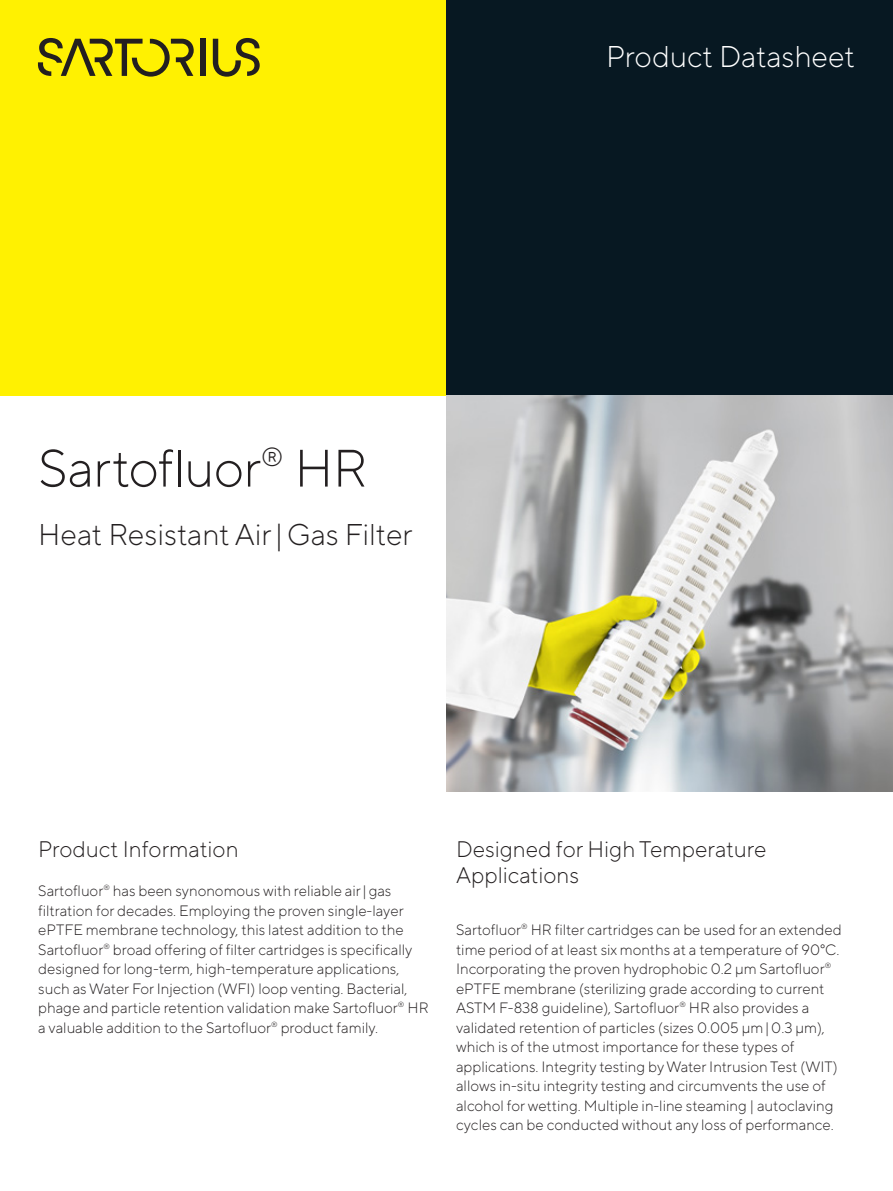
<style>
.page{position:relative;width:893px;height:1191px;background:#fff}
.page>*{position:absolute;margin:0;border:0;box-sizing:border-box;transform-origin:0 0}
.t1{font:300 52.5px "TT Norms Pro";letter-spacing:-.01em;color:#231f20}
.t2{font:300 30px "TT Norms Pro";color:#231f20}
.t3{font:300 30px "TT Norms Pro";color:#fff}
.t4{font:300 22.5px/26px "TT Norms Pro";color:#231f20}
.t5{font:300 15px/19.5px "TT Norms Pro";color:#231f20}
</style>
<div class="page">
<div style="left:0;top:0;width:446px;height:395px;background:#fff101"></div>
<div style="left:446px;top:0;width:447px;height:395px;background:#071822"></div>
<div style="left:200px;top:39px;width:5px;height:37px;background:#231f20"></div>
<svg style="left:213px;top:38px;width:47px;height:39px"></svg>
<svg style="left:38px;top:38px;width:156px;height:39px"></svg>
<img style="left:446px;top:395px;width:447px;height:396px">
<h2 class="t3" style="left:606px;top:35px;width:250px">Product Datasheet</h2>
<h1 class="t1" style="left:38px;top:430px;width:331px">Sartofluor<sup>®</sup> HR</h1>
<h2 class="t2" style="left:38px;top:513px;width:376px">Heat Resistant Air|Gas Filter</h2>
<h3 class="t4" style="left:38px;top:834px;width:202px">Product Information</h3>
<p class="t5" style="left:38px;top:880px;width:392px">Sartofluor<sup>®</sup> has been synonomous with reliable air|gas filtration for decades. Employing the proven single-layer ePTFE membrane technology, this latest addition to the Sartofluor<sup>®</sup> broad offering of filter cartridges is specifically designed for long-term, high-temperature applications, such as Water For Injection (WFI) loop venting. Bacterial, phage and particle retention validation make Sartofluor<sup>®</sup> HR a valuable addition to the Sartofluor<sup>®</sup> product family.</p>
<h3 class="t4" style="left:456px;top:834px;width:312px">Designed for High Temperature<br>Applications</h3>
<p class="t5" style="left:456px;top:919px;width:387px">Sartofluor<sup>®</sup> HR filter cartridges can be used for an extended time period of at least six months at a temperature of 90°C.<br>Incorporating the proven hydrophobic 0.2 μm Sartofluor<sup>® </sup>ePTFE membrane (sterilizing grade according to current ASTM F-838 guideline), Sartofluor<sup>®</sup> HR also provides a validated retention of particles (sizes 0.005 μm|0.3 μm), which is of the utmost importance for these types of applications. Integrity testing by Water Intrusion Test (WIT) allows in-situ integrity testing and circumvents the use of alcohol for wetting. Multiple in-line steaming | autoclaving cycles can be conducted without any loss of performance.</p>
</div>
